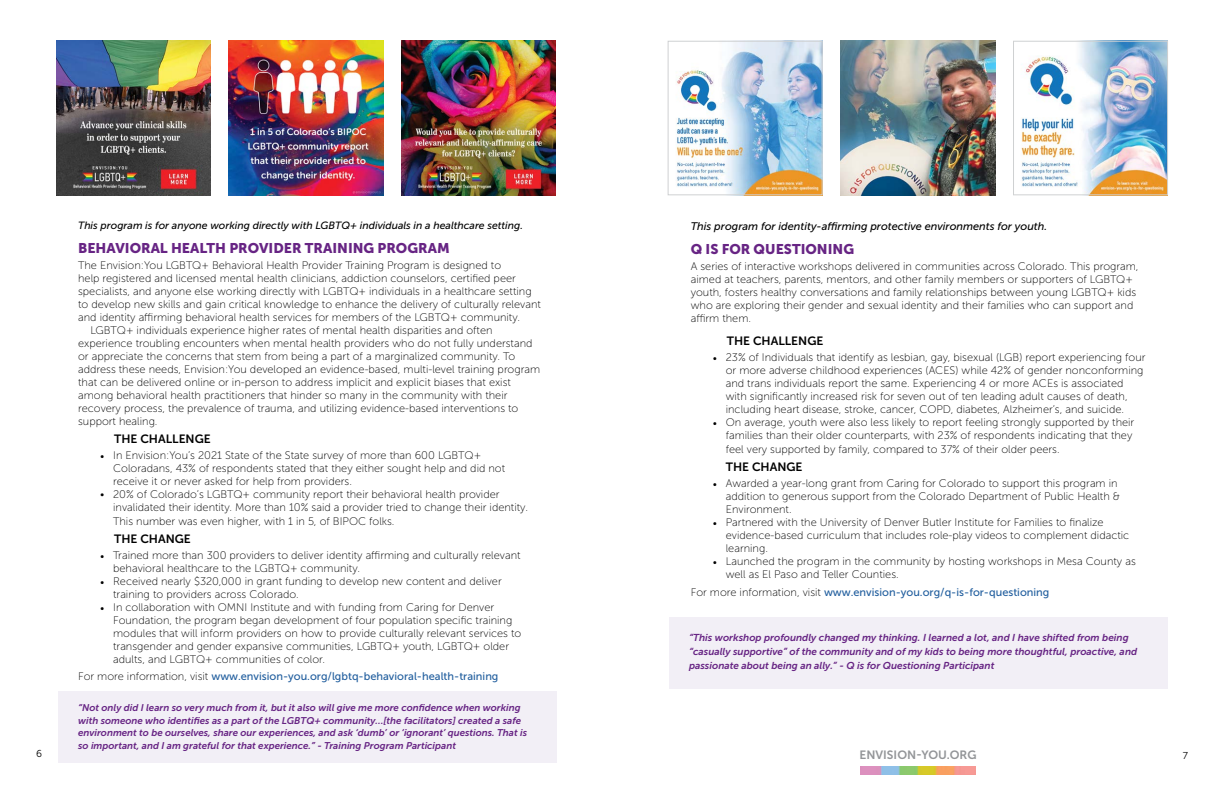
<style>
.page{position:relative;width:1224px;height:792px;background:#fff}
.page>*{position:absolute;margin:0;border:0;box-sizing:border-box;transform-origin:0 0}
.t1{font:14px "Museo Sans 900";color:#672484}
.t2{font:12px "Museo Sans 700";color:#000}
.t3{font:12px "Museo Sans 700";color:#939598}
.t4{font:11px/13px "Museo Sans 100";color:#000}
.t5{font:11px "Museo Sans 500";color:#215e9e}
.t6{font:italic 11px "Museo Sans 500";color:#000}
.t7{font:italic 10.5px "Museo Sans 500";color:#000}
.t8{font:italic 10px/14px "Museo Sans 700";color:#672484}
.t9{font:10px "Museo Sans 300";color:#000}
.t10{font:italic 9.8px/12.8px "Museo Sans 700";color:#672484}
.s1{font-family:"Minion Pro"}
.s2{font-family:"Museo Sans 100";color:#000}
</style>
<div class="page">
<img style="left:56px;top:41px;width:155px;height:154px">
<img style="left:229px;top:41px;width:154px;height:154px">
<img style="left:401px;top:41px;width:155px;height:154px">
<img style="left:676px;top:43px;width:144px;height:150px">
<img style="left:841px;top:41px;width:154px;height:154px">
<img style="left:1021px;top:43px;width:145px;height:150px">
<div style="left:668px;top:41px;width:154px;height:154px;border:1px solid #cfd1d2"></div>
<div style="left:1013px;top:41px;width:155px;height:154px;border:1px solid #cfd1d2"></div>
<div style="left:58px;top:692px;width:499px;height:71px;background:#f2eff6"></div>
<div style="left:670px;top:617px;width:498px;height:71px;background:#f2eff6"></div>
<img style="left:861px;top:766px;width:114px;height:8px">
<p class="t7" style="left:78px;top:219px;width:446px">This program is for anyone working directly with LGBTQ+ individuals in a healthcare setting.</p>
<p class="t1" style="left:78px;top:240px;width:373px">BEHAVIORAL HEALTH PROVIDER TRAINING PROGRAM</p>
<p class="t4" style="left:78px;top:259px;width:425px">The Envision:You LGBTQ+ Behavioral Health Provider Training Program is designed to</p>
<p class="t4" style="left:78px;top:272px;width:439px">help registered and licensed mental health clinicians, addiction counselors, certified peer</p>
<p class="t4" style="left:78px;top:285px;width:455px">specialists, and anyone else working directly with LGBTQ+ individuals in a healthcare setting</p>
<p class="t4" style="left:78px;top:298px;width:464px">to develop new skills and gain critical knowledge to enhance the delivery of culturally relevant</p>
<p class="t4" style="left:78px;top:311px;width:443px">and identity affirming behavioral health services for members of the LGBTQ+ community.</p>
<p class="t4" style="left:90px;top:324px;width:404px">LGBTQ+ individuals experience higher rates of mental health disparities and often</p>
<p class="t4" style="left:78px;top:337px;width:456px">experience troubling encounters when mental health providers who do not fully understand</p>
<p class="t4" style="left:78px;top:350px;width:439px">or appreciate the concerns that stem from being a part of a marginalized community. To</p>
<p class="t4" style="left:78px;top:363px;width:464px">address these needs, Envision:You developed an evidence-based, multi-level training program</p>
<p class="t4" style="left:78px;top:376px;width:434px">that can be delivered online or in-person to address implicit and explicit biases that exist</p>
<p class="t4" style="left:78px;top:389px;width:431px">among behavioral health practitioners that hinder so many in the community with their</p>
<p class="t4" style="left:78px;top:402px;width:442px">recovery process, the prevalence of trauma, and utilizing evidence-based interventions to</p>
<p class="t4" style="left:78px;top:415px;width:81px">support healing.</p>
<p class="t2" style="left:114px;top:432px;width:98px">THE CHALLENGE</p>
<p class="t4" style="left:113px;top:449px;width:394px;text-indent:-13px"><span class="s1">•</span> In Envision:You’s 2021 State of the State survey of more than 600 LGBTQ+<br>Coloradans, 43% of respondents stated that they either sought help and did not receive it or never asked for help from providers.</p>
<p class="t4" style="left:113px;top:488px;width:416px;text-indent:-13px">• 20% of Colorado’s LGBTQ+ community report their behavioral health provider invalidated their identity. More than 10% said a provider tried to change their identity.</p>
<p class="t4" style="left:113px;top:515px;width:283px">This number was even higher, with 1 in 5, of BIPOC folks.</p>
<p class="t2" style="left:114px;top:532px;width:78px">THE CHANGE</p>
<p class="t4" style="left:113px;top:549px;width:409px;text-indent:-13px"><span class="s1">•</span> Trained more than 300 providers to deliver identity affirming and culturally relevant behavioral healthcare to the LGBTQ+ community.</p>
<p class="t4" style="left:113px;top:575px;width:390px;text-indent:-13px"><span class="s1">•</span> Received nearly $320,000 in grant funding to develop new content and deliver training to providers across Colorado.</p>
<p class="t4" style="left:113px;top:601px;width:410px;text-indent:-13px"><span class="s1">•</span> In collaboration with OMNI Institute and with funding from Caring for Denver Foundation, the program began development of four population specific training modules that will inform providers on how to provide culturally relevant services to transgender and gender expansive communities, LGBTQ+ youth, LGBTQ+ older adults, and LGBTQ+ communities of color.</p>
<p class="t5" style="left:78px;top:670px;width:422px"><span class="s2">For more information, visit</span> www.envision-you.org/lgbtq-behavioral-health-training</p>
<p class="t6" style="left:691px;top:220px;width:358px">This program for identity-affirming protective environments for youth.</p>
<p class="t1" style="left:691px;top:241px;width:165px">Q IS FOR QUESTIONING</p>
<p class="t4" style="left:691px;top:260px;width:449px">A series of interactive workshops delivered in communities across Colorado. This program, aimed at teachers, parents, mentors, and other family members or supporters of LGBTQ+ youth, fosters healthy conversations and family relationships between young LGBTQ+ kids who are exploring their gender and sexual identity and their families who can support and affirm them.</p>
<p class="t2" style="left:727px;top:335px;width:98px">THE CHALLENGE</p>
<p class="t4" style="left:726px;top:351px;width:421px;text-indent:-13px"><span class="s1">•</span> 23% of Individuals that identify as lesbian, gay, bisexual (LGB) report experiencing four or more adverse childhood experiences (ACES) while 42% of gender nonconforming and trans individuals report the same. Experiencing 4 or more ACEs is associated with significantly increased risk for seven out of ten leading adult causes of death, including heart disease, stroke, cancer, COPD, diabetes, Alzheimer’s, and suicide.</p>
<p class="t4" style="left:713px;top:416px;width:423px;text-align:right"><span class="s1">•</span> On average, youth were also less likely to report feeling strongly supported by their families than their older counterparts, with 23% of respondents indicating that they</p>
<p class="t4" style="left:726px;top:443px;width:335px">feel very supported by family, compared to 37% of their older peers.</p>
<p class="t2" style="left:726px;top:461px;width:78px">THE CHANGE</p>
<p class="t4" style="left:726px;top:477px;width:396px;text-indent:-13px"><span class="s1">•</span> Awarded a year-long grant from Caring for Colorado to support this program in addition to generous support from the Colorado Department of Public Health &amp;<br>Environment.</p>
<p class="t4" style="left:726px;top:516px;width:405px;text-indent:-13px"><span class="s1">•</span> Partnered with the University of Denver Butler Institute for Families to finalize evidence-based curriculum that includes role-play videos to complement didactic learning.</p>
<p class="t4" style="left:726px;top:555px;width:412px;text-indent:-13px"><span class="s1">•</span> Launched the program in the community by hosting workshops in Mesa County as well as El Paso and Teller Counties.</p>
<p class="t5" style="left:691px;top:587px;width:360px"><span class="s2">For more information, visit</span> www.envision-you.org/q-is-for-questioning</p>
<p class="t8" style="left:689px;top:631px;width:450px">“This workshop profoundly changed my thinking. I learned a lot, and I have shifted from being “casually supportive” of the community and of my kids to being more thoughtful, proactive, and passionate about being an ally.” - Q is for Questioning Participant</p>
<p class="t10" style="left:78px;top:701px;width:450px">“Not only did I learn so very much from it, but it also will give me more confidence when working with someone who identifies as a part of the LGBTQ+ community…[the facilitators] created a safe environment to be ourselves, share our experiences, and ask ‘dumb’ or ‘ignorant’ questions. That is so important, and I am grateful for that experience.” - Training Program Participant</p>
<p class="t9" style="left:36px;top:748px;width:7px">6</p>
<p class="t3" style="left:860px;top:748px;width:118px">ENVISION-YOU.ORG</p>
<p class="t9" style="left:1183px;top:750px;width:7px">7</p>
</div>
